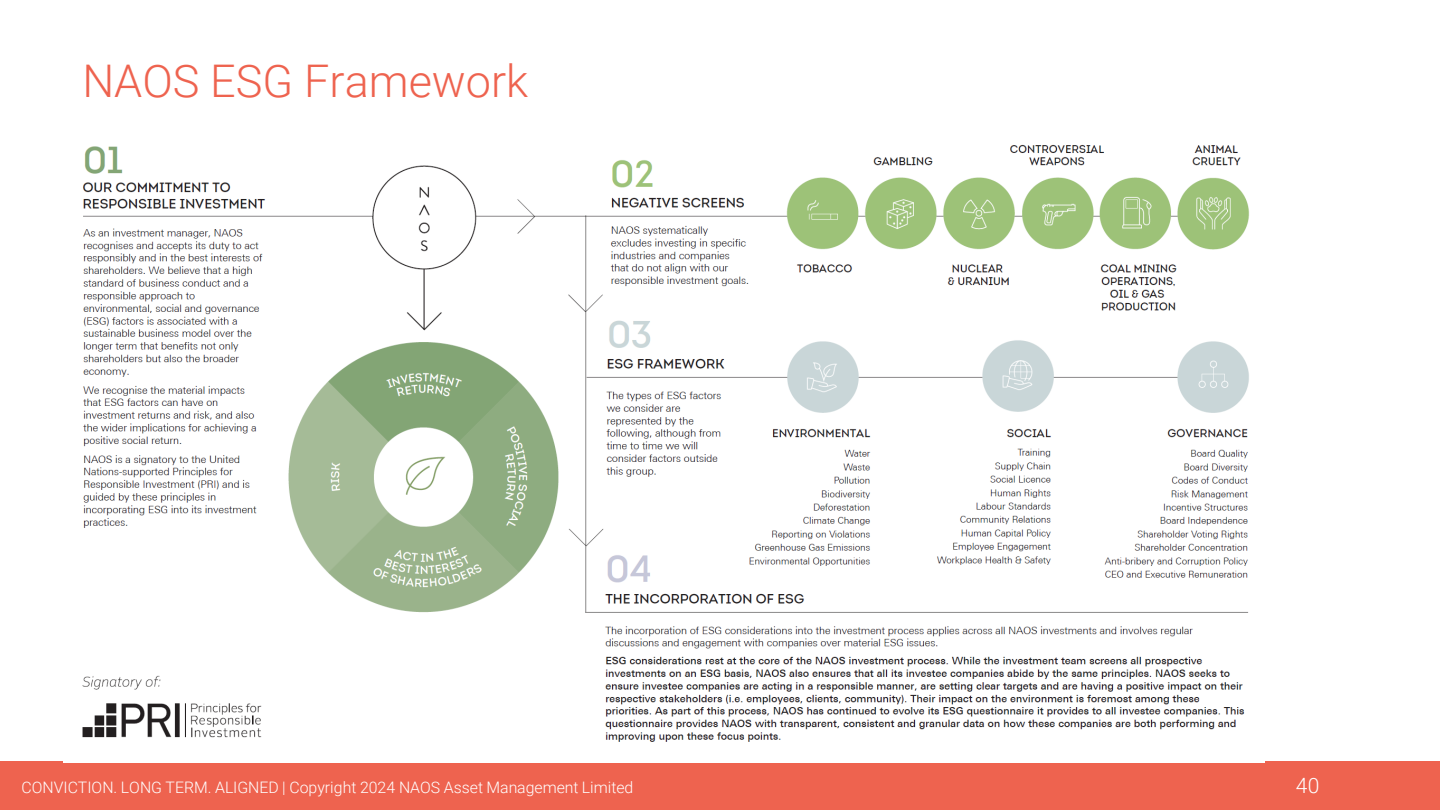
<style>
.page{position:relative;width:1440px;height:810px;background:#fff}
.page>*{position:absolute;margin:0;border:0;box-sizing:border-box;transform-origin:0 0}
.t1{font:300 45px "Roboto";color:#ee634f}
.t2{font:300 21px "Roboto";color:#fff}
.t3{font:300 15.9px "Roboto";color:#fff}
</style>
<div class="page">
<div style="left:0;top:761px;width:1440px;height:49px;background:#ee634f"></div>
<img style="left:64px;top:144px;width:1200px;height:619px">
<h2 class="t1" style="left:82px;top:49px;width:447px">NAOS ESG Framework</h2>
<p class="t3" style="left:22px;top:776px;width:613px">CONVICTION. LONG TERM. ALIGNED | Copyright 2024 NAOS Asset Management Limited</p>
<h2 class="t2" style="left:1296px;top:771px;width:25px">40</h2>
</div>
